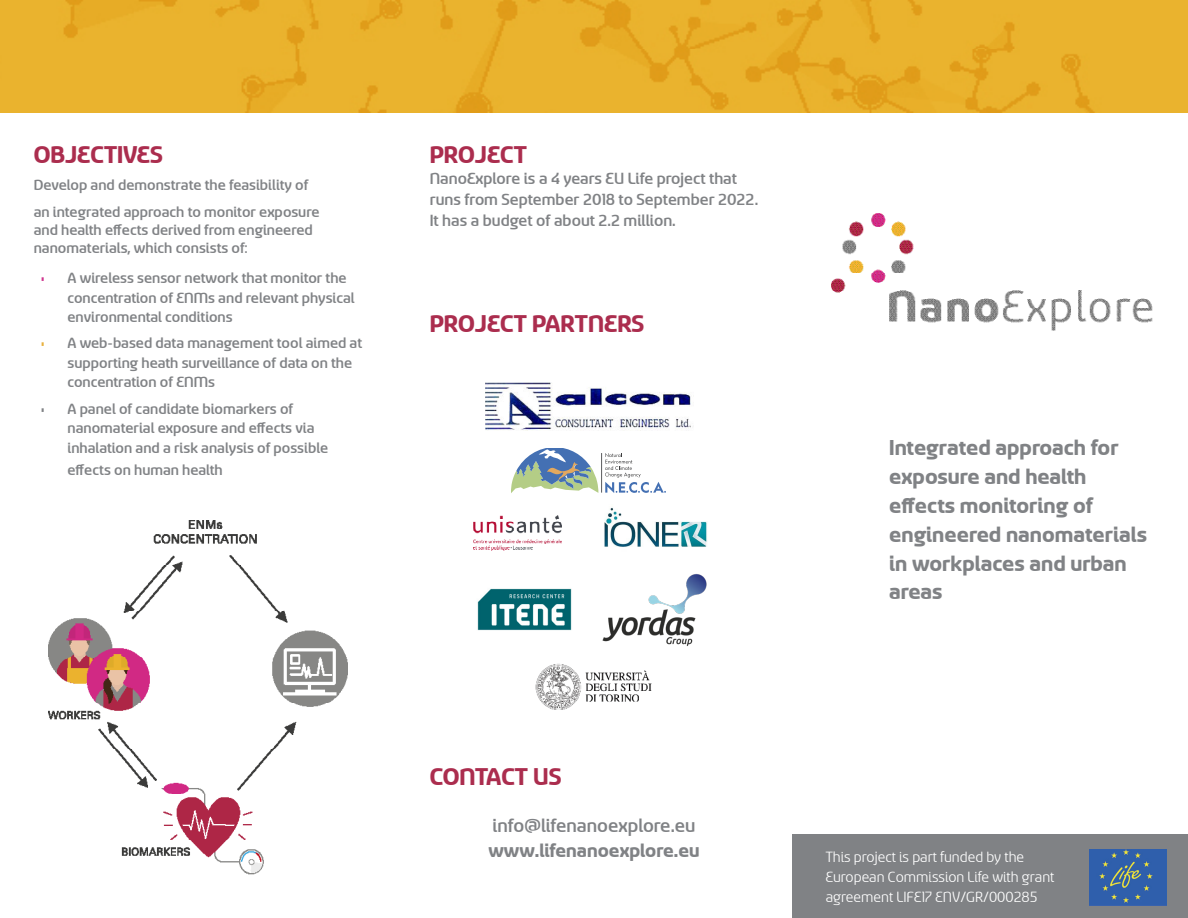
<style>
.page{position:relative;width:1188px;height:918px;background:#fff}
.page>*{position:absolute;margin:0;border:0;box-sizing:border-box;transform-origin:0 0}
.t1{font:700 27px "Sancoale";color:#ab2d4e}
.t2{font:700 24px/28.8px "Sancoale";color:#808285}
.t3{font:500 21px "Sancoale";color:#808285}
.t4{font:700 21px "Sancoale";color:#808285}
.t5{font:500 18px/21px "Sancoale";color:#808285}
.t6{font:500 16.5px/19.5px "Sancoale";color:#808285}
.t7{font:16.5px/19.8px "Sancoale";color:#fff}
.s1{font-weight:100;color:#cf358e}
.s2{font-weight:100;color:#e8b13e}
.s3{font-weight:100}
</style>
<div class="page">
<img style="left:0;top:0;width:1188px;height:112px">
<img style="left:831px;top:213px;width:322px;height:118px">
<img style="left:48px;top:520px;width:300px;height:354px">
<img style="left:604px;top:507px;width:103px;height:40px">
<img style="left:477px;top:588px;width:95px;height:43px">
<svg style="left:511px;top:449px;width:87px;height:44px"></svg>
<svg style="left:605px;top:453px;width:61px;height:40px"></svg>
<hr style="left:601px;top:453px;width:1px;height:40px;background:#57585a">
<img style="left:485px;top:383px;width:206px;height:47px">
<img style="left:602px;top:574px;width:105px;height:72px">
<img style="left:473px;top:516px;width:89px;height:34px">
<div style="left:792px;top:835px;width:396px;height:83px;background:#808285"></div>
<img style="left:1090px;top:849px;width:77px;height:56px">
<img style="left:535px;top:663px;width:117px;height:47px">
<p class="t1" style="left:34px;top:141px;width:131px">OBJECTIVES</p>
<p class="t6" style="left:34px;top:171px;width:287px;line-height:27px">Develop and demonstrate the feasibility of an integrated approach to monitor exposure</p>
<p class="t6" style="left:34px;top:221px;width:281px;line-height:18px">and health effects derived from engineered nanomaterials, which consists of:</p>
<p class="t6" style="left:68px;top:269px;width:289px;text-indent:-27px"><span class="s1">•</span> A wireless sensor network that monitor the concentration of ENMs and relevant physical environmental conditions</p>
<p class="t6" style="left:68px;top:334px;width:296px;text-indent:-27px"><span class="s2">•</span> A web-based data management tool aimed at supporting heath surveillance of data on the concentration of ENMs</p>
<p class="t6" style="left:68px;top:399px;width:262px;text-indent:-27px"><span class="s3">•</span> A panel of candidate biomarkers of nanomaterial exposure and effects via inhalation and a risk analysis of possible</p>
<p class="t6" style="left:68px;top:460px;width:157px">effects on human health</p>
<p class="t1" style="left:430px;top:141px;width:99px">PROJECT</p>
<p class="t5" style="left:430px;top:168px;width:330px">NanoExplore is a 4 years EU Life project that runs from September 2018 to September 2022.<br>It has a budget of about 2.2 million.</p>
<p class="t1" style="left:430px;top:310px;width:216px">PROJECT PARTNERS</p>
<p class="t1" style="left:430px;top:764px;width:133px">CONTACT US</p>
<p class="t3" style="left:493px;top:815px;width:204px">info@lifenanoexplore.eu</p>
<p class="t4" style="left:489px;top:841px;width:212px">www.lifenanoexplore.eu</p>
<p class="t2" style="left:889px;top:434px;width:259px">Integrated approach for exposure and health effects monitoring of engineered nanomaterials in workplaces and urban areas</p>
<p class="t7" style="left:826px;top:848px;width:230px">This project is part funded by the<br>European Commission Life with grant agreement LIFE17 ENV/GR/000285</p>
</div>
